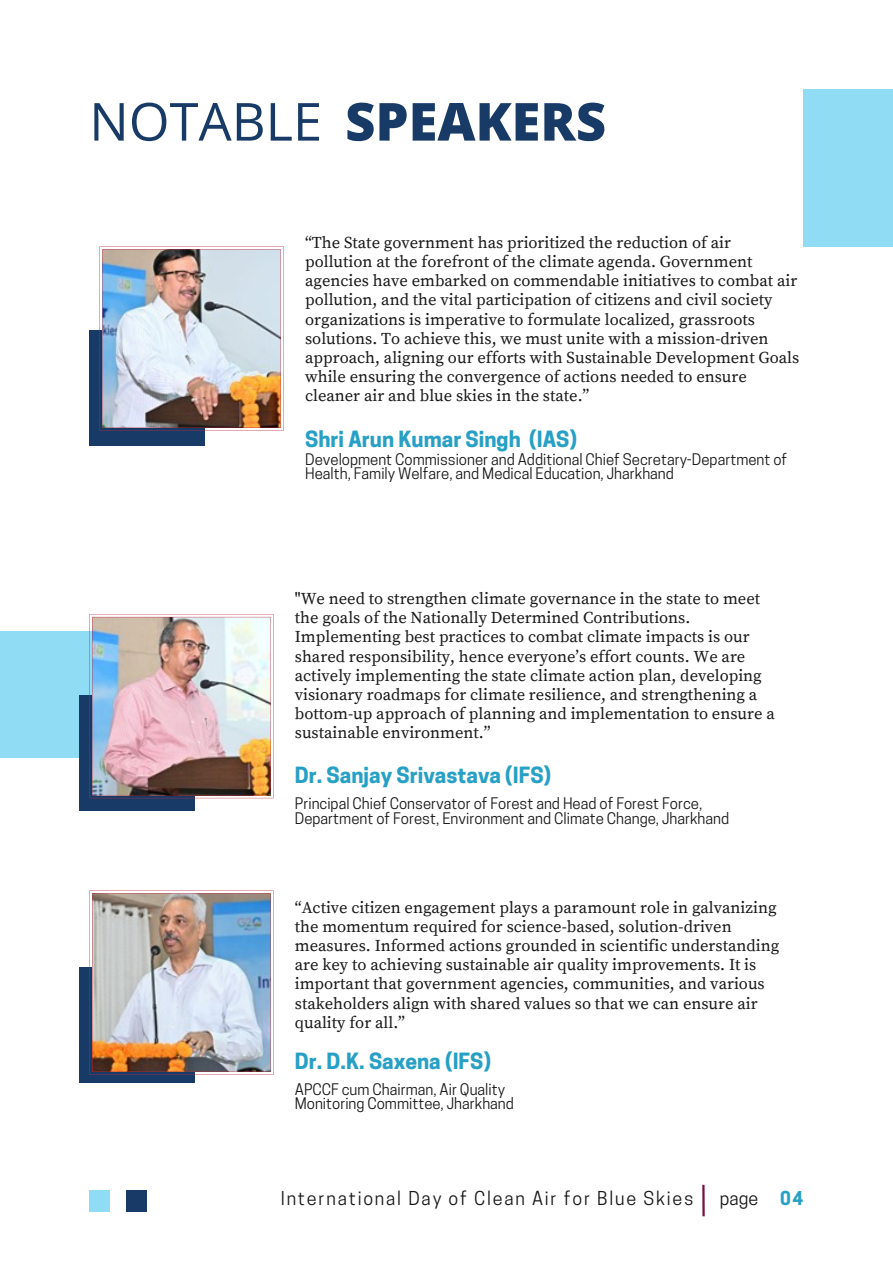
<style>
.page{position:relative;width:893px;height:1264px;background:#fff}
.page>*{position:absolute;margin:0;border:0;box-sizing:border-box;transform-origin:0 0}
.t1{font:800 52.5px "Open Sans";color:#173b66}
.t2{font:700 21px "Cooper Hewitt";color:#27a0c6}
.t3{font:18px "Cooper Hewitt";letter-spacing:.1em;color:#191717}
.t4{font:700 18px "Cooper Hewitt";color:#27a0c6}
.t5{font:16.5px/19px "Source Serif Pro";color:#191717}
.t6{font:15px/14.5px "Cooper Hewitt";color:#191717}
.s1{font-weight:400}
</style>
<div class="page">
<hr style="left:702px;top:1184px;width:2px;height:32px;background:#751040">
<div style="left:127px;top:1189px;width:20px;height:22px;background:#173b66"></div>
<div style="left:89px;top:1189px;width:21px;height:22px;background:#90dcf4"></div>
<div style="left:89px;top:330px;width:116px;height:115px;background:#173b66"></div>
<div style="left:0;top:631px;width:211px;height:127px;background:#90dcf4"></div>
<div style="left:79px;top:695px;width:116px;height:115px;background:#173b66"></div>
<div style="left:79px;top:967px;width:116px;height:115px;background:#173b66"></div>
<div style="left:803px;top:89px;width:89px;height:157px;background:#90dcf4"></div>
<img style="left:99px;top:246px;width:185px;height:185px">
<img style="left:89px;top:614px;width:184px;height:184px">
<img style="left:89px;top:890px;width:184px;height:184px">
<p class="t1" style="left:89px;top:84px;width:518px"><span class="s1">NOTABLE</span> SPEAKERS</p>
<p class="t5" style="left:305px;top:234px;width:495px">“The State government has prioritized the reduction of air pollution at the forefront of the climate agenda. Government agencies have embarked on commendable initiatives to combat air pollution, and the vital participation of citizens and civil society organizations is imperative to formulate localized, grassroots solutions. To achieve this, we must unite with a mission-driven approach, aligning our efforts with Sustainable Development Goals while ensuring the convergence of actions needed to ensure cleaner air and blue skies in the state.”</p>
<p class="t2" style="left:305px;top:432px;width:273px">Shri Arun Kumar Singh (IAS)</p>
<p class="t6" style="left:305px;top:453px;width:483px">Development Commissioner and Additional Chief Secretary-Department of<br>Health, Family Welfare, and Medical Education, Jharkhand</p>
<p class="t5" style="left:295px;top:590px;width:481px">"We need to strengthen climate governance in the state to meet the goals of the Nationally Determined Contributions.<br>Implementing best practices to combat climate impacts is our shared responsibility, hence everyone’s effort counts. We are actively implementing the state climate action plan, developing visionary roadmaps for climate resilience, and strengthening a bottom-up approach of planning and implementation to ensure a sustainable environment.”</p>
<p class="t2" style="left:295px;top:767px;width:258px">Dr. Sanjay Srivastava (IFS)</p>
<p class="t6" style="left:295px;top:798px;width:409px">Principal Chief Conservator of Forest and Head of Forest Force,</p>
<p class="t6" style="left:295px;top:812px;width:436px">Department of Forest, Environment and Climate Change, Jharkhand</p>
<p class="t5" style="left:295px;top:898px;width:486px">“Active citizen engagement plays a paramount role in galvanizing the momentum required for science-based, solution-driven measures. Informed actions grounded in scientific understanding are key to achieving sustainable air quality improvements. It is important that government agencies, communities, and various stakeholders align with shared values so that we can ensure air quality for all.”</p>
<p class="t2" style="left:295px;top:1053px;width:198px">Dr. D.K. Saxena (IFS)</p>
<p class="t6" style="left:295px;top:1083px;width:221px">APCCF cum Chairman, Air Quality<br>Monitoring Committee, Jharkhand</p>
<p class="t3" style="left:281px;top:1191px;width:414px">International Day of Clean Air for Blue Skies</p>
<p class="t3" style="left:720px;top:1191px;width:40px">page</p>
<p class="t4" style="left:780px;top:1191px;width:25px">04</p>
</div>
